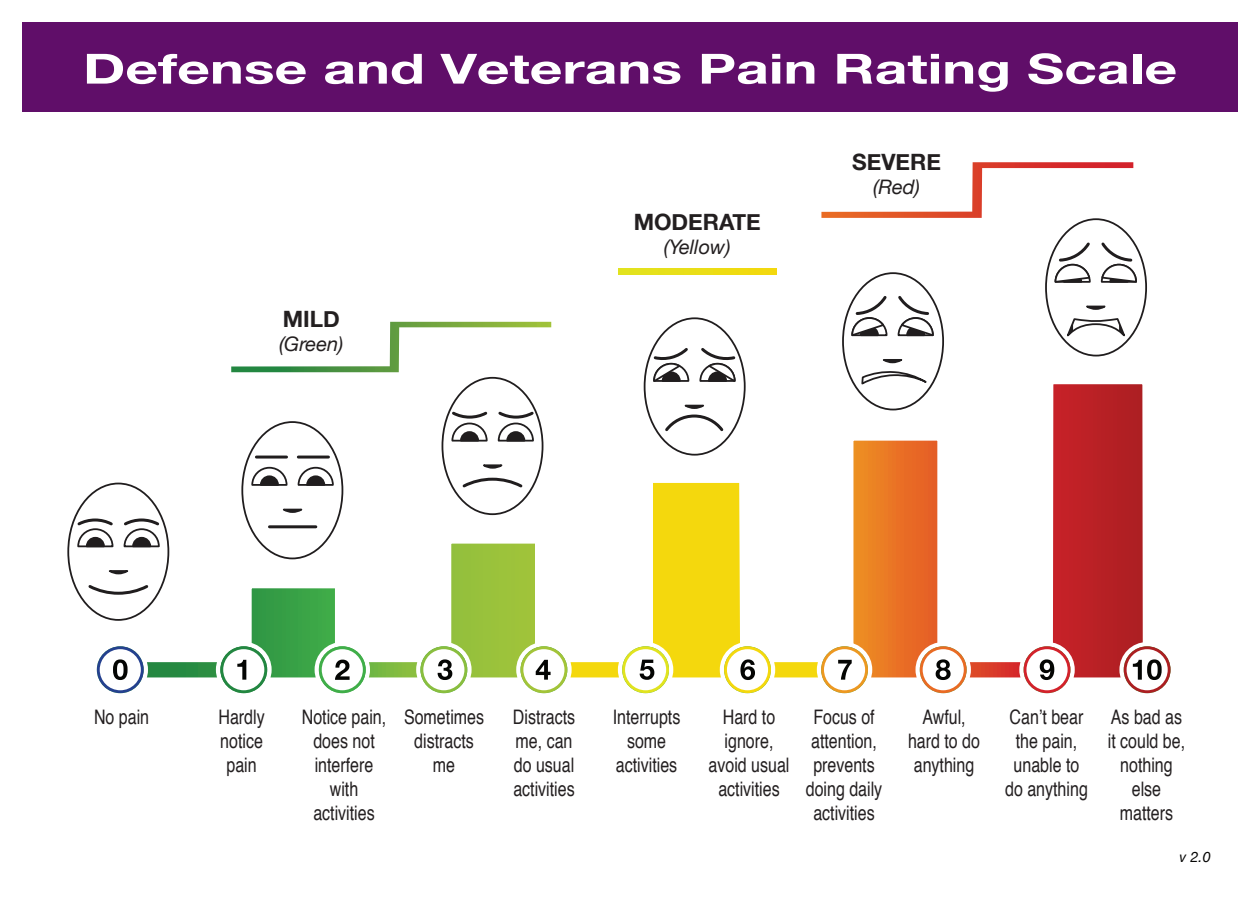
<style>
.page{position:relative;width:1260px;height:900px;background:#fff}
.page>*{position:absolute;margin:0;border:0;box-sizing:border-box;transform-origin:0 0}
.t1{font:700 41.5px "Helvetica Neue";color:#fff;scale:1.37 1}
.t2{font:700 22.5px "Helvetica Neue";color:#231f20}
.t3{font:20px/24px "Helvetica";color:#231f20;text-align:center;scale:.8 1}
.t4{font:italic 20px "Helvetica Neue";color:#231f20}
.t5{font:italic 14.5px "Helvetica Neue";color:#050504}
</style>
<div class="page">
<svg style="left:108px;top:380px;width:1035px;height:298px"></svg>
<svg style="left:231px;top:322px;width:320px;height:50px"></svg>
<svg style="left:821px;top:162px;width:312px;height:56px"></svg>
<div style="left:618px;top:268px;width:158px;height:6px;background:#eade17"></div>
<svg style="left:95px;top:644px;width:51px;height:51px"></svg>
<div style="left:93px;top:642px;width:55px;height:55px;border:4px solid #fff;border-radius:50%"></div>
<div style="left:98px;top:648px;width:44px;height:44px;background:#fff;border-radius:50%"></div>
<div style="left:97px;top:646px;width:47px;height:47px;border:3px solid #25418f;border-radius:50%"></div>
<svg style="left:113px;top:659px;width:15px;height:21px"></svg>
<svg style="left:218px;top:644px;width:51px;height:51px"></svg>
<div style="left:216px;top:642px;width:56px;height:56px;border:4px solid #fff;border-radius:50%"></div>
<div style="left:222px;top:648px;width:44px;height:44px;background:#fff;border-radius:50%"></div>
<div style="left:220px;top:646px;width:47px;height:47px;border:3px solid #238741;border-radius:50%"></div>
<svg style="left:237px;top:660px;width:9px;height:20px"></svg>
<svg style="left:1021px;top:644px;width:52px;height:51px"></svg>
<div style="left:1019px;top:642px;width:56px;height:55px;border:4px solid #fff;border-radius:50%"></div>
<div style="left:1025px;top:648px;width:44px;height:44px;background:#fff;border-radius:50%"></div>
<div style="left:1024px;top:646px;width:46px;height:47px;border:3px solid #d3222b;border-radius:50%"></div>
<svg style="left:317px;top:644px;width:51px;height:51px"></svg>
<div style="left:315px;top:642px;width:55px;height:55px;border:4px solid #fff;border-radius:50%"></div>
<div style="left:320px;top:648px;width:44px;height:44px;background:#fff;border-radius:50%"></div>
<div style="left:319px;top:646px;width:47px;height:47px;border:3px solid #40ae49;border-radius:50%"></div>
<svg style="left:335px;top:660px;width:15px;height:20px"></svg>
<svg style="left:418px;top:644px;width:51px;height:51px"></svg>
<div style="left:416px;top:642px;width:56px;height:55px;border:4px solid #fff;border-radius:50%"></div>
<div style="left:422px;top:648px;width:44px;height:44px;background:#fff;border-radius:50%"></div>
<div style="left:420px;top:646px;width:47px;height:47px;border:3px solid #8abe3f;border-radius:50%"></div>
<svg style="left:438px;top:659px;width:14px;height:21px"></svg>
<svg style="left:518px;top:644px;width:51px;height:51px"></svg>
<div style="left:516px;top:642px;width:56px;height:55px;border:4px solid #fff;border-radius:50%"></div>
<div style="left:522px;top:648px;width:44px;height:44px;background:#fff;border-radius:50%"></div>
<div style="left:521px;top:646px;width:46px;height:47px;border:3px solid #a3c439;border-radius:50%"></div>
<svg style="left:536px;top:660px;width:15px;height:20px"></svg>
<svg style="left:620px;top:644px;width:51px;height:51px"></svg>
<div style="left:618px;top:642px;width:55px;height:55px;border:4px solid #fff;border-radius:50%"></div>
<div style="left:624px;top:648px;width:44px;height:44px;background:#fff;border-radius:50%"></div>
<div style="left:622px;top:646px;width:47px;height:47px;border:3px solid #e1e31f;border-radius:50%"></div>
<svg style="left:640px;top:660px;width:14px;height:20px"></svg>
<svg style="left:722px;top:644px;width:51px;height:51px"></svg>
<div style="left:720px;top:642px;width:55px;height:55px;border:4px solid #fff;border-radius:50%"></div>
<div style="left:726px;top:648px;width:43px;height:44px;background:#fff;border-radius:50%"></div>
<div style="left:724px;top:646px;width:47px;height:47px;border:3px solid #f4d80d;border-radius:50%"></div>
<svg style="left:740px;top:659px;width:15px;height:21px"></svg>
<svg style="left:819px;top:644px;width:51px;height:51px"></svg>
<div style="left:817px;top:642px;width:55px;height:55px;border:4px solid #fff;border-radius:50%"></div>
<div style="left:823px;top:648px;width:44px;height:44px;background:#fff;border-radius:50%"></div>
<div style="left:821px;top:646px;width:47px;height:47px;border:3px solid #ed9821;border-radius:50%"></div>
<svg style="left:838px;top:660px;width:14px;height:20px"></svg>
<svg style="left:918px;top:644px;width:51px;height:51px"></svg>
<div style="left:916px;top:642px;width:55px;height:55px;border:4px solid #fff;border-radius:50%"></div>
<div style="left:921px;top:648px;width:44px;height:44px;background:#fff;border-radius:50%"></div>
<div style="left:920px;top:646px;width:47px;height:47px;border:3px solid #e96b24;border-radius:50%"></div>
<svg style="left:936px;top:659px;width:15px;height:21px"></svg>
<svg style="left:1040px;top:659px;width:14px;height:21px"></svg>
<svg style="left:1122px;top:644px;width:51px;height:51px"></svg>
<div style="left:1119px;top:642px;width:56px;height:55px;border:4px solid #fff;border-radius:50%"></div>
<svg style="left:1125px;top:648px;width:44px;height:44px"></svg>
<div style="left:1124px;top:646px;width:47px;height:47px;border:3px solid #ac1f22;border-radius:50%"></div>
<svg style="left:1133px;top:659px;width:29px;height:21px"></svg>
<div style="left:68px;top:484px;width:100px;height:136px;background:#fff;border-radius:50%"></div>
<div style="left:67px;top:483px;width:102px;height:138px;border:2px solid #201d1e;border-radius:50%"></div>
<svg style="left:108px;top:570px;width:21px;height:5px"></svg>
<svg style="left:88px;top:585px;width:61px;height:10px"></svg>
<svg style="left:123px;top:517px;width:39px;height:31px"></svg>
<svg style="left:75px;top:517px;width:39px;height:31px"></svg>
<div style="left:242px;top:422px;width:100px;height:136px;background:#fff;border-radius:50%"></div>
<div style="left:241px;top:421px;width:102px;height:138px;border:2px solid #201d1e;border-radius:50%"></div>
<hr style="left:269px;top:525px;width:47px;height:3px;background:#201d1e">
<hr style="left:256px;top:456px;width:31px;height:3px;background:#201d1e">
<svg style="left:282px;top:508px;width:21px;height:5px"></svg>
<svg style="left:251px;top:466px;width:37px;height:20px"></svg>
<svg style="left:297px;top:466px;width:37px;height:20px"></svg>
<hr style="left:298px;top:456px;width:30px;height:3px;background:#201d1e">
<div style="left:442px;top:378px;width:101px;height:136px;background:#fff;border-radius:50%"></div>
<div style="left:442px;top:377px;width:101px;height:138px;border:2px solid #201d1e;border-radius:50%"></div>
<svg style="left:449px;top:409px;width:39px;height:33px"></svg>
<svg style="left:497px;top:409px;width:39px;height:33px"></svg>
<svg style="left:483px;top:464px;width:20px;height:5px"></svg>
<svg style="left:462px;top:477px;width:61px;height:11px"></svg>
<div style="left:645px;top:318px;width:100px;height:137px;background:#fff;border-radius:50%"></div>
<div style="left:644px;top:317px;width:102px;height:139px;border:2px solid #201d1e;border-radius:50%"></div>
<svg style="left:665px;top:404px;width:59px;height:28px"></svg>
<svg style="left:699px;top:345px;width:38px;height:37px"></svg>
<svg style="left:652px;top:345px;width:38px;height:37px"></svg>
<div style="left:843px;top:273px;width:100px;height:137px;background:#fff;border-radius:50%"></div>
<div style="left:842px;top:272px;width:102px;height:138px;border:2px solid #201d1e;border-radius:50%"></div>
<svg style="left:883px;top:359px;width:20px;height:5px"></svg>
<svg style="left:861px;top:371px;width:66px;height:14px"></svg>
<svg style="left:897px;top:293px;width:38px;height:44px"></svg>
<svg style="left:850px;top:293px;width:38px;height:44px"></svg>
<div style="left:1045px;top:218px;width:102px;height:138px;border:2px solid #201d1e;border-radius:50%"></div>
<svg style="left:1086px;top:305px;width:20px;height:5px"></svg>
<svg style="left:1053px;top:240px;width:38px;height:43px"></svg>
<svg style="left:1067px;top:318px;width:58px;height:19px"></svg>
<svg style="left:1100px;top:240px;width:38px;height:43px"></svg>
<div style="left:22px;top:23px;width:1215px;height:89px;background:#600e69"></div>
<h1 class="t1" style="left:83px;top:43px;width:800px">Defense and Veterans Pain Rating Scale</h1>
<p class="t2" style="left:283px;top:305px;width:59px">MILD</p>
<p class="t4" style="left:279px;top:331px;width:66px">(Green)</p>
<p class="t2" style="left:634px;top:208px;width:129px">MODERATE</p>
<p class="t4" style="left:664px;top:235px;width:68px">(Yellow)</p>
<p class="t2" style="left:852px;top:148px;width:90px">SEVERE</p>
<p class="t4" style="left:873px;top:175px;width:48px">(Red)</p>
<p class="t3" style="left:94px;top:706px;width:70px">No pain</p>
<p class="t3" style="left:218px;top:706px;width:59px">Hardly notice pain</p>
<p class="t3" style="left:302px;top:706px;width:107px">Notice pain, does not interfere with activities</p>
<p class="t3" style="left:404px;top:706px;width:102px">Sometimes distracts me</p>
<p class="t3" style="left:513px;top:706px;width:79px;text-align:left">Distracts me, can do usual activities</p>
<p class="t3" style="left:613px;top:706px;width:86px">Interrupts some activities</p>
<p class="t3" style="left:709px;top:706px;width:103px">Hard to ignore, avoid usual activities</p>
<p class="t3" style="left:806px;top:706px;width:97px">Focus of attention, prevents doing daily activities</p>
<p class="t3" style="left:908px;top:706px;width:92px">Awful, hard to do anything</p>
<p class="t3" style="left:1005px;top:706px;width:105px">Can’t bear the pain, unable to do anything</p>
<p class="t3" style="left:1108px;top:706px;width:98px">As bad as it could be, nothing else matters</p>
<p class="t5" style="left:1180px;top:848px;width:33px">v 2.0</p>
</div>
